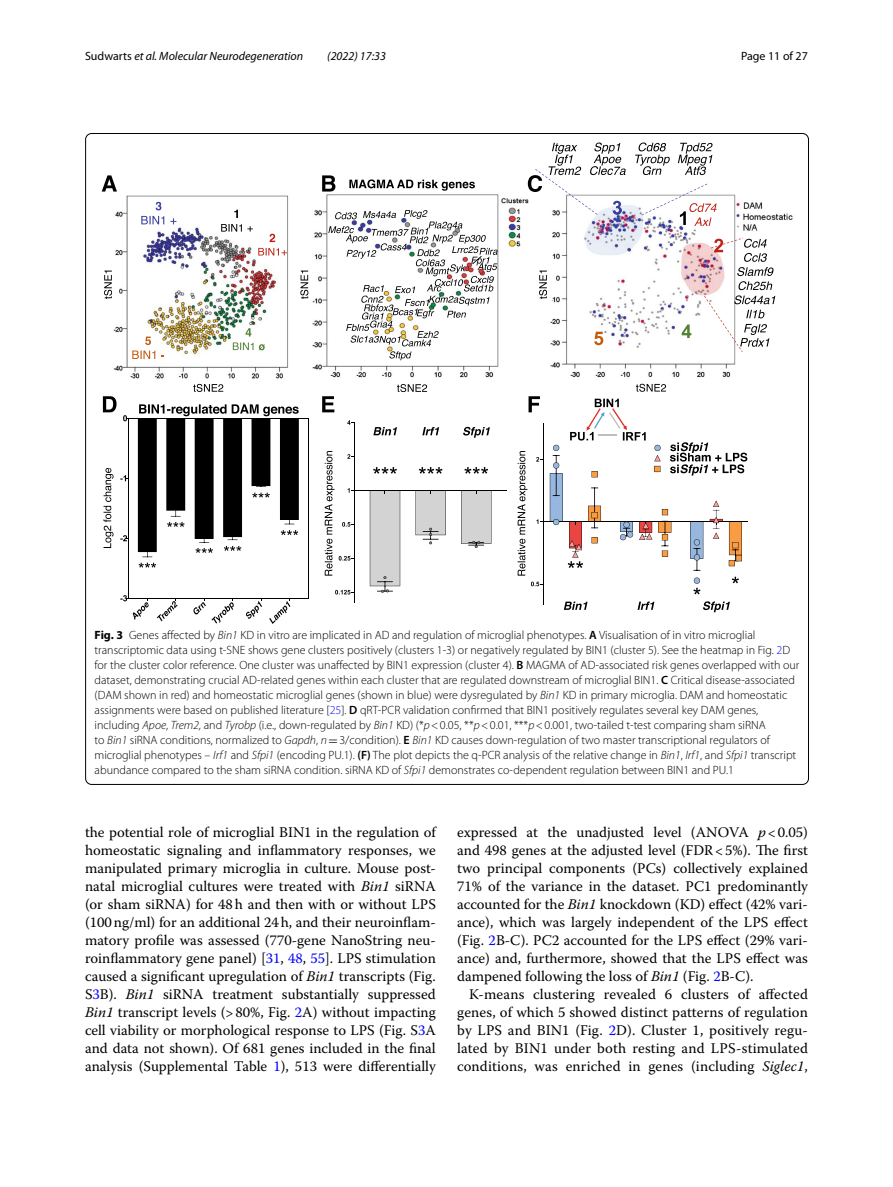
<style>
.page{position:relative;width:893px;height:1187px;background:#fff}
.page>*{position:absolute;margin:0;border:0;box-sizing:border-box;transform-origin:0 0}
.t1{font:14.7px/18px "Warnock Pro";color:#000;text-align:justify}
.t2{font:300 12px/15px "Myriad Pro";color:#000}
.t3{font:italic 12px "Myriad Pro";color:#000}
.t4{font:12px "Myriad Pro";color:#000}
.s1{font-style:normal}
.s2{font-weight:700}
.s3{font-style:italic}
.s4{font-weight:600}
.s5{color:#00f}
.s6{font-family:"MTSY";font-weight:400}
</style>
<div class="page">
<img style="left:101px;top:184px;width:692px;height:214px">
<svg style="left:104px;top:270px;width:8px;height:29px"></svg>
<svg style="left:193px;top:384px;width:30px;height:8px"></svg>
<svg style="left:594px;top:331px;width:9px;height:14px"></svg>
<svg style="left:682px;top:324px;width:9px;height:14px"></svg>
<svg style="left:635px;top:142px;width:35px;height:33px"></svg>
<svg style="left:678px;top:143px;width:35px;height:32px"></svg>
<svg style="left:642px;top:184px;width:75px;height:42px"></svg>
<svg style="left:704px;top:238px;width:71px;height:114px"></svg>
<svg style="left:636px;top:384px;width:30px;height:8px"></svg>
<svg style="left:539px;top:270px;width:8px;height:29px"></svg>
<svg style="left:349px;top:179px;width:126px;height:12px"></svg>
<svg style="left:300px;top:270px;width:8px;height:29px"></svg>
<svg style="left:397px;top:384px;width:30px;height:8px"></svg>
<svg style="left:156px;top:202px;width:5px;height:8px"></svg>
<svg style="left:141px;top:216px;width:35px;height:8px"></svg>
<svg style="left:234px;top:210px;width:4px;height:8px"></svg>
<svg style="left:221px;top:224px;width:32px;height:7px"></svg>
<svg style="left:269px;top:234px;width:6px;height:8px"></svg>
<svg style="left:258px;top:248px;width:29px;height:7px"></svg>
<svg style="left:132px;top:336px;width:23px;height:23px"></svg>
<svg style="left:246px;top:328px;width:5px;height:8px"></svg>
<svg style="left:233px;top:342px;width:20px;height:8px"></svg>
<svg style="left:259px;top:344px;width:6px;height:6px"></svg>
<svg style="left:102px;top:175px;width:15px;height:16px"></svg>
<svg style="left:322px;top:175px;width:13px;height:16px"></svg>
<svg style="left:528px;top:142px;width:98px;height:73px"></svg>
<svg style="left:322px;top:396px;width:12px;height:16px"></svg>
<svg style="left:528px;top:396px;width:12px;height:16px"></svg>
<svg style="left:103px;top:396px;width:14px;height:16px"></svg>
<hr style="left:355px;top:490px;width:152px;height:1px;background:#010000">
<svg style="left:373px;top:427px;width:24px;height:8px"></svg>
<svg style="left:422px;top:427px;width:17px;height:8px"></svg>
<svg style="left:463px;top:427px;width:27px;height:10px"></svg>
<hr style="left:354px;top:422px;width:1px;height:181px;background:#010000">
<svg style="left:335px;top:590px;width:19px;height:4px"></svg>
<svg style="left:347px;top:420px;width:7px;height:5px"></svg>
<svg style="left:370px;top:491px;width:30px;height:101px;background:#cfcece"></svg>
<svg style="left:415px;top:491px;width:31px;height:53px;background:#cfcece"></svg>
<svg style="left:461px;top:491px;width:30px;height:57px;background:#cdcccc"></svg>
<svg style="left:373px;top:467px;width:24px;height:6px"></svg>
<svg style="left:419px;top:467px;width:23px;height:6px"></svg>
<svg style="left:464px;top:467px;width:24px;height:6px"></svg>
<hr style="left:543px;top:521px;width:205px;height:1px;background:#010000">
<svg style="left:564px;top:601px;width:23px;height:9px"></svg>
<svg style="left:638px;top:601px;width:16px;height:9px"></svg>
<svg style="left:703px;top:601px;width:27px;height:11px"></svg>
<hr style="left:543px;top:423px;width:1px;height:181px;background:#010000">
<svg style="left:518px;top:451px;width:25px;height:135px"></svg>
<svg style="left:324px;top:451px;width:30px;height:125px"></svg>
<hr style="left:128px;top:598px;width:180px;height:1px;background:#010000">
<svg style="left:157px;top:599px;width:21px;height:22px"></svg>
<svg style="left:193px;top:599px;width:13px;height:15px"></svg>
<svg style="left:212px;top:599px;width:22px;height:24px"></svg>
<svg style="left:246px;top:599px;width:16px;height:19px"></svg>
<svg style="left:269px;top:599px;width:21px;height:25px"></svg>
<hr style="left:128px;top:418px;width:1px;height:180px;background:#010000">
<svg style="left:120px;top:595px;width:29px;height:25px"></svg>
<svg style="left:120px;top:535px;width:8px;height:6px"></svg>
<svg style="left:120px;top:475px;width:8px;height:6px"></svg>
<svg style="left:123px;top:415px;width:5px;height:6px"></svg>
<hr style="left:308px;top:418px;width:1px;height:180px;background:#010000">
<hr style="left:128px;top:418px;width:180px;height:1px;background:#010000">
<svg style="left:138px;top:404px;width:161px;height:163px"></svg>
<svg style="left:103px;top:467px;width:11px;height:81px"></svg>
<svg style="left:328px;top:210px;width:170px;height:150px"></svg>
<svg style="left:550px;top:398px;width:198px;height:196px"></svg>
<p class="t3" style="left:85px;top:48px;width:220px"><span class="s1">Sudwarts</span> et al. Molecular Neurodegeneration</p>
<p class="t3" style="left:327px;top:48px;width:60px">(2022) 17:33</p>
<p class="t4" style="left:741px;top:48px;width:68px">Page 11 of 27</p>
<p class="t2" style="left:95px;top:627px;width:706px"><span class="s2">Fig. 3</span> Genes affected by <span class="s3">Bin1</span> KD in vitro are implicated in AD and regulation of microglial phenotypes. <span class="s4">A</span> Visualisation of in vitro microglial transcriptomic data using t-SNE shows gene clusters positively (clusters 1-3) or negatively regulated by BIN1 (cluster 5). See the heatmap in Fig. <span class="s5">2</span>D for the cluster color reference. One cluster was unaffected by BIN1 expression (cluster 4). <span class="s4">B</span> MAGMA of AD-associated risk genes overlapped with our dataset, demonstrating crucial AD-related genes within each cluster that are regulated downstream of microglial BIN1. <span class="s4">C</span> Critical disease-associated (DAM shown in red) and homeostatic microglial genes (shown in blue) were dysregulated by <span class="s3">Bin1</span> KD in primary microglia. DAM and homeostatic assignments were based on published literature [<span class="s5">25</span>]. <span class="s4">D</span> qRT-PCR validation confirmed that BIN1 positively regulates several key DAM genes, including <span class="s3">Apoe</span>, <span class="s3">Trem2,</span> and <span class="s3">Tyrobp</span> (i.e., down-regulated by <span class="s3">Bin1</span> KD) (*<span class="s3">p</span>&lt;0.05, **<span class="s3">p</span>&lt;0.01, ***<span class="s3">p</span>&lt;0.001, two-tailed t-test comparing sham siRNA<br>to <span class="s3">Bin1</span> siRNA conditions, normalized to <span class="s3">Gapdh</span>, <span class="s3">n</span><span class="s6">=</span>3/condition). <span class="s4">E</span> <span class="s3">Bin1</span> KD causes down-regulation of two master transcriptional regulators of microglial phenotypes – <span class="s3">Irf1</span> and <span class="s3">Sfpi1</span> (encoding PU.1). <span class="s4">(F)</span> The plot depicts the q-PCR analysis of the relative change in <span class="s3">Bin1</span>, <span class="s3">Irf1</span>, and <span class="s3">Sfpi1</span> transcript abundance compared to the sham siRNA condition. siRNA KD of <span class="s3">Sfpi1</span> demonstrates co-dependent regulation between BIN1 and PU.1</p>
<p class="t1" style="left:85px;top:823px;width:352px">the potential role of microglial BIN1 in the regulation of homeostatic signaling and inflammatory responses, we manipulated primary microglia in culture. Mouse post&shy;natal microglial cultures were treated with <span class="s3">Bin1</span> siRNA (or sham siRNA) for 48h and then with or without LPS (100ng/ml) for an additional 24h, and their neuroinflam&shy;matory profile was assessed (770-gene NanoString neu&shy;roinflammatory gene panel) [<span class="s5">31</span>, <span class="s5">48</span>, <span class="s5">55</span>]. LPS stimulation caused a significant upregulation of <span class="s3">Bin1</span> transcripts (Fig.<br>S<span class="s5">3</span>B). <span class="s3">Bin1</span> siRNA treatment substantially suppressed <span class="s3">Bin1</span> transcript levels (&gt;80%, Fig. <span class="s5">2</span>A) without impacting cell viability or morphological response to LPS (Fig. S<span class="s5">3</span>A and data not shown). Of 681 genes included in the final analysis (Supplemental Table <span class="s5">1</span>), 513 were differentially</p>
<p class="t1" style="left:457px;top:823px;width:352px">expressed at the unadjusted level (ANOVA <span class="s3">p</span>&lt;0.05) and 498 genes at the adjusted level (FDR&lt;5%). The first two principal components (PCs) collectively explained 71% of the variance in the dataset. PC1 predominantly accounted for the <span class="s3">Bin1</span> knockdown (KD) effect (42% vari&shy;ance), which was largely independent of the LPS effect (Fig. <span class="s5">2</span>B-C). PC2 accounted for the LPS effect (29% vari&shy;ance) and, furthermore, showed that the LPS effect was dampened following the loss of <span class="s3">Bin1</span> (Fig. <span class="s5">2</span>B-C).</p>
<p class="t1" style="left:457px;top:985px;width:352px;text-indent:12px">K-means clustering revealed 6 clusters of affected genes, of which 5 showed distinct patterns of regulation by LPS and BIN1 (Fig. <span class="s5">2</span>D). Cluster 1, positively regu&shy;lated by BIN1 under both resting and LPS-stimulated conditions, was enriched in genes (including <span class="s3">Siglec1</span>,</p>
</div>
